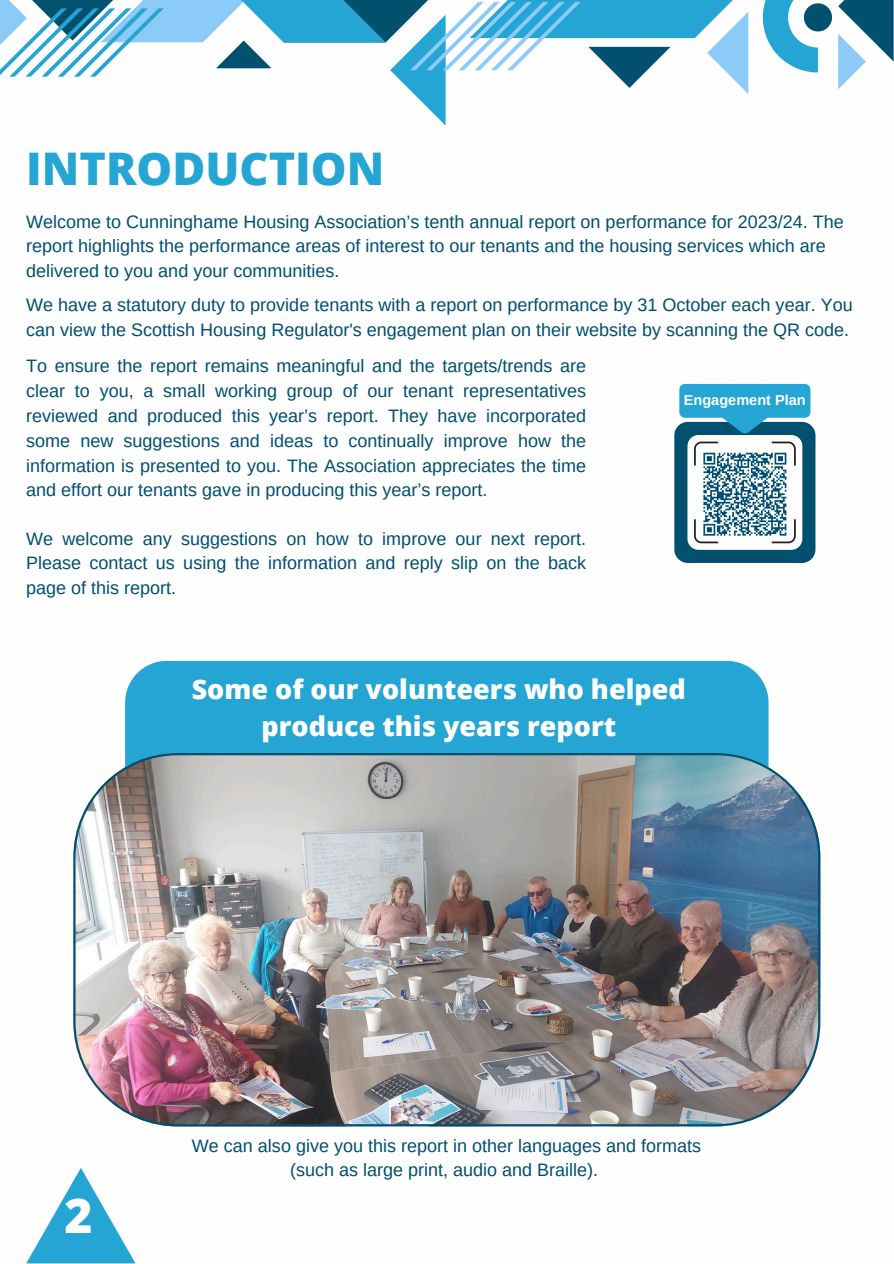
<style>
.page{position:relative;width:894px;height:1264px;background:#fff}
.page>*{position:absolute;margin:0;border:0;box-sizing:border-box;transform-origin:0 0}
.t1{font:800 48px "Open Sans";color:#fff}
.t2{font:800 45px "Open Sans";color:#24a5d3}
.t3{font:800 27px/37.2px "Open Sans";color:#fff;text-align:center}
.t4{font:18px/24.8px "Arimo";color:#004e72;text-align:justify}
.t5{font:700 14.55px "Arimo";color:#fff}
</style>
<div class="page">
<svg style="left:674px;top:384px;width:140px;height:179px"></svg>
<svg style="left:838px;top:0;width:55px;height:89px"></svg>
<svg style="left:0;top:0;width:831px;height:126px"></svg>
<div style="left:125px;top:661px;width:642px;height:92px;background:#24a5d3"></div>
<img style="left:73px;top:753px;width:747px;height:373px">
<svg style="left:26px;top:1168px;width:109px;height:95px"></svg>
<h1 class="t2" style="left:26px;top:137px;width:359px">INTRODUCTION</h1>
<h3 class="t4" style="left:26px;top:209px;width:818px;text-align:left">Welcome to Cunninghame Housing Association’s tenth annual report on performance for 2023/24. The report highlights the performance areas of interest to our tenants and the housing services which are delivered to you and your communities.</h3>
<h3 class="t4" style="left:26px;top:292px;width:827px">We have a statutory duty to provide tenants with a report on performance by 31 October each year. You can view the Scottish Housing Regulator's engagement plan on their website by scanning the QR code.</h3>
<h3 class="t4" style="left:26px;top:354px;width:561px">To ensure the report remains meaningful and the targets/trends are clear to you, a small working group of our tenant representatives reviewed and produced this year’s report. They have incorporated some new suggestions and ideas to continually improve how the information is presented to you. The Association appreciates the time and effort our tenants gave in producing this year’s report.</h3>
<h3 class="t4" style="left:26px;top:526px;width:561px">We welcome any suggestions on how to improve our next report.<br>Please contact us using the information and reply slip on the back page of this report.</h3>
<p class="t5" style="left:683px;top:392px;width:123px">Engagement Plan</p>
<p class="t3" style="left:192px;top:670px;width:495px">Some of our volunteers who helped produce this years report</p>
<p class="t1" style="left:64px;top:1182px;width:30px">2</p>
<h2 class="t4" style="left:192px;top:1132px;width:510px;text-align:center">We can also give you this report in other languages and formats (such as large print, audio and Braille).</h2>
</div>
